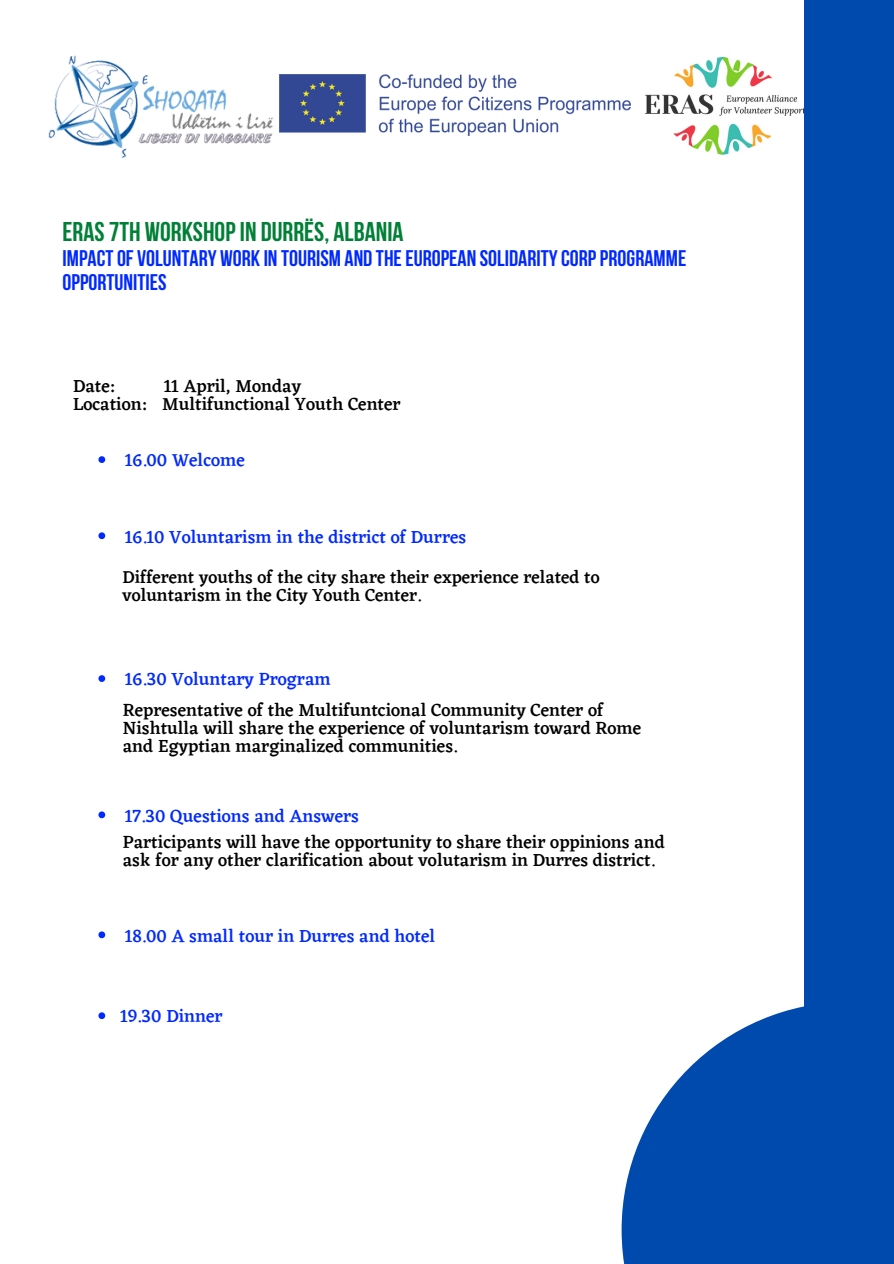
<style>
.page{position:relative;width:894px;height:1264px;background:#fff}
.page>*{position:absolute;margin:0;border:0;box-sizing:border-box;transform-origin:0 0}
.t1{font:700 27px "Bebas Neue";color:#008037}
.t2{font:700 22.5px/23.7px "Bebas Neue";color:#0029ff}
.t3{font:500 18px/18px "Eczar";color:#000}
.t4{font:500 18px "Eczar";color:#0029ff}
.t5{font:500 17.85px/17.9px "Eczar";color:#000}
</style>
<div class="page">
<img style="left:645px;top:56px;width:159px;height:99px">
<img style="left:279px;top:75px;width:351px;height:61px">
<img style="left:48px;top:55px;width:225px;height:104px">
<div style="left:804px;top:0;width:89px;height:1263px;background:#004aad"></div>
<svg style="left:621px;top:1006px;width:183px;height:257px;fill:#004aad"></svg>
<svg style="left:98px;top:456px;width:7px;height:7px"></svg>
<svg style="left:98px;top:532px;width:7px;height:7px"></svg>
<svg style="left:98px;top:1012px;width:7px;height:7px"></svg>
<svg style="left:98px;top:675px;width:7px;height:7px"></svg>
<svg style="left:98px;top:811px;width:7px;height:7px"></svg>
<svg style="left:98px;top:931px;width:7px;height:7px"></svg>
<p class="t1" style="left:63px;top:221px;width:342px">ERAS7TH WORKSHOPIN DURRËS, ALBANIA</p>
<p class="t2" style="left:63px;top:248px;width:625px">IMPACTOF VOLUNTARY WORK IN TOURISM AND THEEUROPEAN SOLIDARITYCORPPROGRAMME<br>OPPORTUNITIES</p>
<p class="t3" style="left:73px;top:376px;width:44px">Date:</p>
<p class="t3" style="left:164px;top:376px;width:139px">11 April, Monday</p>
<p class="t3" style="left:73px;top:394px;width:329px">Location: Multifunctional Youth Center</p>
<p class="t4" style="left:125px;top:449px;width:121px">16.00 Welcome</p>
<p class="t4" style="left:125px;top:526px;width:343px">16.10 Voluntarism in the district of Durres</p>
<p class="t5" style="left:123px;top:568px;width:478px">Different youths of the city share their experience related to voluntarism in the City Youth Center.</p>
<p class="t4" style="left:125px;top:668px;width:207px">16.30 Voluntary Program</p>
<p class="t3" style="left:123px;top:700px;width:519px">Representative of the Multifuntcional Community Center of<br>Nishtulla will share the experience of voluntarism toward Rome and Egyptian marginalized communities.</p>
<p class="t4" style="left:125px;top:804px;width:236px">17.30 Questions and Answers</p>
<p class="t3" style="left:123px;top:832px;width:543px">Participants will have the opportunity to share their oppinions and ask for any other clarification about volutarism in Durres district.</p>
<p class="t4" style="left:125px;top:924px;width:312px">18.00 A small tour in Durres and hotel</p>
<p class="t4" style="left:120px;top:1005px;width:104px">19.30 Dinner</p>
</div>
